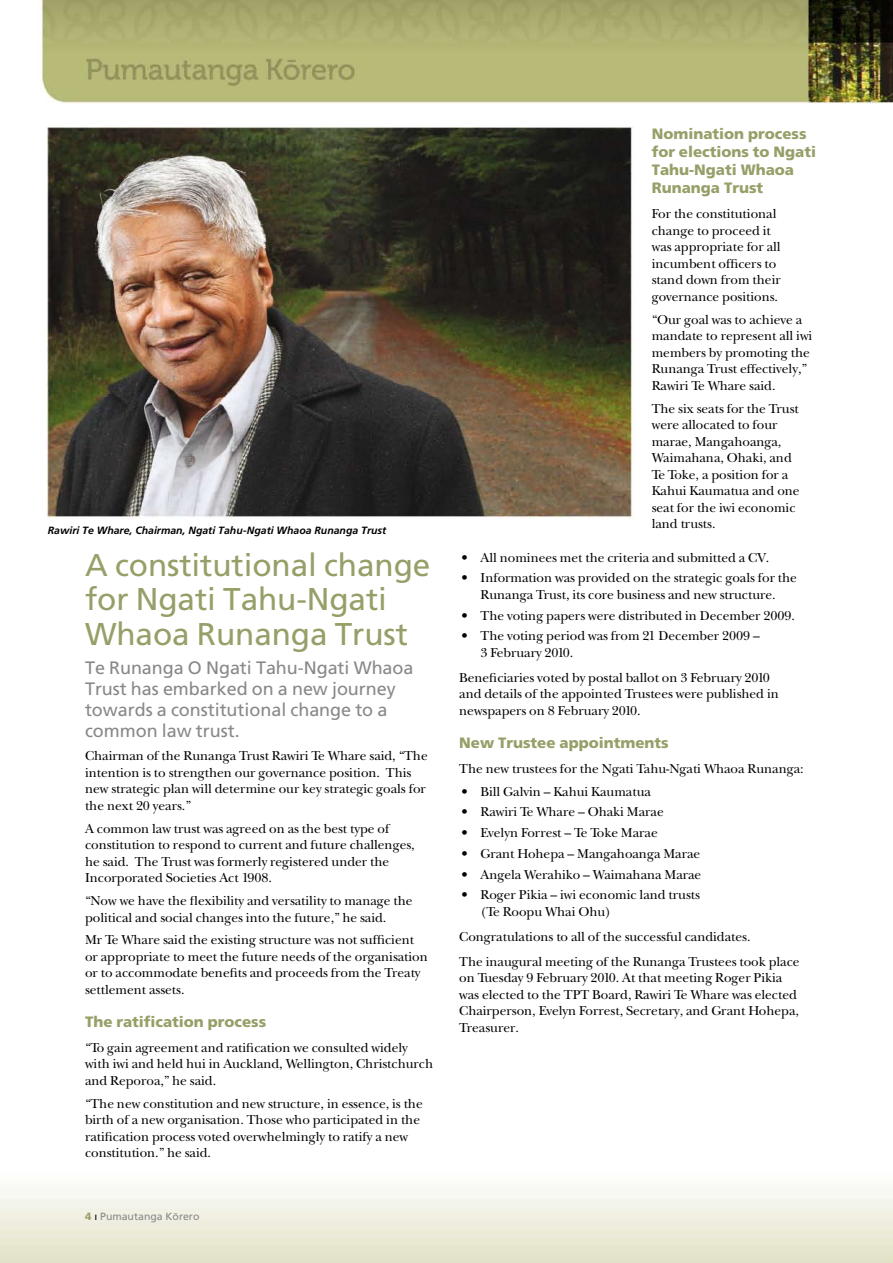
<style>
.page{position:relative;width:893px;height:1263px;background:#fff}
.page>*{position:absolute;margin:0;border:0;box-sizing:border-box;transform-origin:0 0}
.t1{font:31.5px/34.5px "Maori Frutiger";letter-spacing:-.005em;color:#979f68}
.t2{font:18px/21px "Maori Frutiger";letter-spacing:-.005em;color:#87888a}
.t3{font:900 15px/18px "Maori Frutiger";color:#979f68}
.t4{font:13.5px/16.5px "Maori New Baskerville";letter-spacing:-.005em;color:#000}
.t5{font:italic 700 10.5px "Maori Frutiger";color:#000}
.t6{font:10.5px "Maori Frutiger";color:#87888a}
.s1{font-weight:900;color:#979f68}
.s2{color:#000}
</style>
<div class="page">
<img style="left:0;top:0;width:893px;height:1263px">
<p class="t5" style="left:48px;top:524px;width:340px">Rawiri Te Whare, Chairman, Ngati Tahu-Ngati Whaoa Runanga Trust</p>
<h1 class="t1" style="left:85px;top:547px;width:347px">A constitutional change for Ngati Tahu-Ngati<br>Whaoa Runanga Trust</h1>
<h2 class="t2" style="left:85px;top:657px;width:330px">Te Runanga O Ngati Tahu-Ngati Whaoa<br>Trust has embarked on a new journey towards a constitutional change to a common law trust.</h2>
<p class="t4" style="left:85px;top:748px;width:344px">Chairman of the Runanga Trust Rawiri Te Whare said, “The intention is to strengthen our governance position. This new strategic plan will determine our key strategic goals for the next 20 years.”</p>
<p class="t4" style="left:85px;top:820px;width:331px">A common law trust was agreed on as the best type of constitution to respond to current and future challenges, he said. The Trust was formerly registered under the Incorporated Societies Act 1908.</p>
<p class="t4" style="left:85px;top:892px;width:329px">“Now we have the flexibility and versatility to manage the political and social changes into the future,” he said.</p>
<p class="t4" style="left:85px;top:932px;width:344px">Mr Te Whare said the existing structure was not sufficient or appropriate to meet the future needs of the organisation or to accommodate benefits and proceeds from the Treaty settlement assets.</p>
<p class="t3" style="left:85px;top:1012px;width:183px">The ratification process</p>
<p class="t4" style="left:85px;top:1039px;width:350px">“To gain agreement and ratification we consulted widely with iwi and held hui in Auckland, Wellington, Christchurch and Reporoa,” he said.</p>
<p class="t4" style="left:85px;top:1095px;width:339px">“The new constitution and new structure, in essence, is the birth of a new organisation. Those who participated in the ratification process voted overwhelmingly to ratify a new constitution.” he said.</p>
<p class="t6" style="left:85px;top:1210px;width:116px"><span class="s1">4</span> <span class="s2">ı</span> Pumautanga Körero</p>
<p class="t3" style="left:652px;top:125px;width:166px">Nomination process for elections to Ngati<br>Tahu-Ngati Whaoa<br>Runanga Trust</p>
<p class="t4" style="left:652px;top:206px;width:131px">For the constitutional change to proceed it was appropriate for all incumbent officers to stand down from their governance positions.</p>
<p class="t4" style="left:652px;top:311px;width:162px">“Our goal was to achieve a mandate to represent all iwi members by promoting the<br>Runanga Trust effectively,”<br>Rawiri Te Whare said.</p>
<p class="t4" style="left:652px;top:400px;width:149px">The six seats for the Trust were allocated to four marae, Mangahoanga,<br>Waimahana, Ohaki, and<br>Te Toke, a position for a<br>Kahui Kaumatua and one seat for the iwi economic land trusts.</p>
<p class="t4" style="left:461px;top:549px;width:310px">• All nominees met the criteria and submitted a CV.</p>
<p class="t4" style="left:461px;top:569px;width:337px;text-align:center">• Information was provided on the strategic goals for the<br>Runanga Trust, its core business and new structure.</p>
<p class="t4" style="left:461px;top:607px;width:335px">• The voting papers were distributed in December 2009.</p>
<p class="t4" style="left:480px;top:627px;width:281px;text-indent:-19px">• The voting period was from 21 December 2009 –<br>3 February 2010.</p>
<p class="t4" style="left:459px;top:669px;width:321px">Beneficiaries voted by postal ballot on 3 February 2010 and details of the appointed Trustees were published in newspapers on 8 February 2010.</p>
<p class="t3" style="left:459px;top:733px;width:211px">New Trustee appointments</p>
<p class="t4" style="left:459px;top:760px;width:346px">The new trustees for the Ngati Tahu-Ngati Whaoa Runanga:</p>
<p class="t4" style="left:461px;top:783px;width:191px">• Bill Galvin – Kahui Kaumatua</p>
<p class="t4" style="left:461px;top:804px;width:204px">• Rawiri Te Whare – Ohaki Marae</p>
<p class="t4" style="left:461px;top:824px;width:198px">• Evelyn Forrest – Te Toke Marae</p>
<p class="t4" style="left:461px;top:845px;width:240px">• Grant Hohepa – Mangahoanga Marae</p>
<p class="t4" style="left:461px;top:866px;width:242px">• Angela Werahiko – Waimahana Marae</p>
<p class="t4" style="left:480px;top:887px;width:221px;text-indent:-19px">• Roger Pikia – iwi economic land trusts (Te Roopu Whai Ohu)</p>
<p class="t4" style="left:459px;top:924px;width:342px;line-height:25px">Congratulations to all of the successful candidates.<br>The inaugural meeting of the Runanga Trustees took place</p>
<p class="t4" style="left:459px;top:970px;width:341px">on Tuesday 9 February 2010. At that meeting Roger Pikia was elected to the TPT Board, Rawiri Te Whare was elected Chairperson, Evelyn Forrest, Secretary, and Grant Hohepa, Treasurer.</p>
</div>
